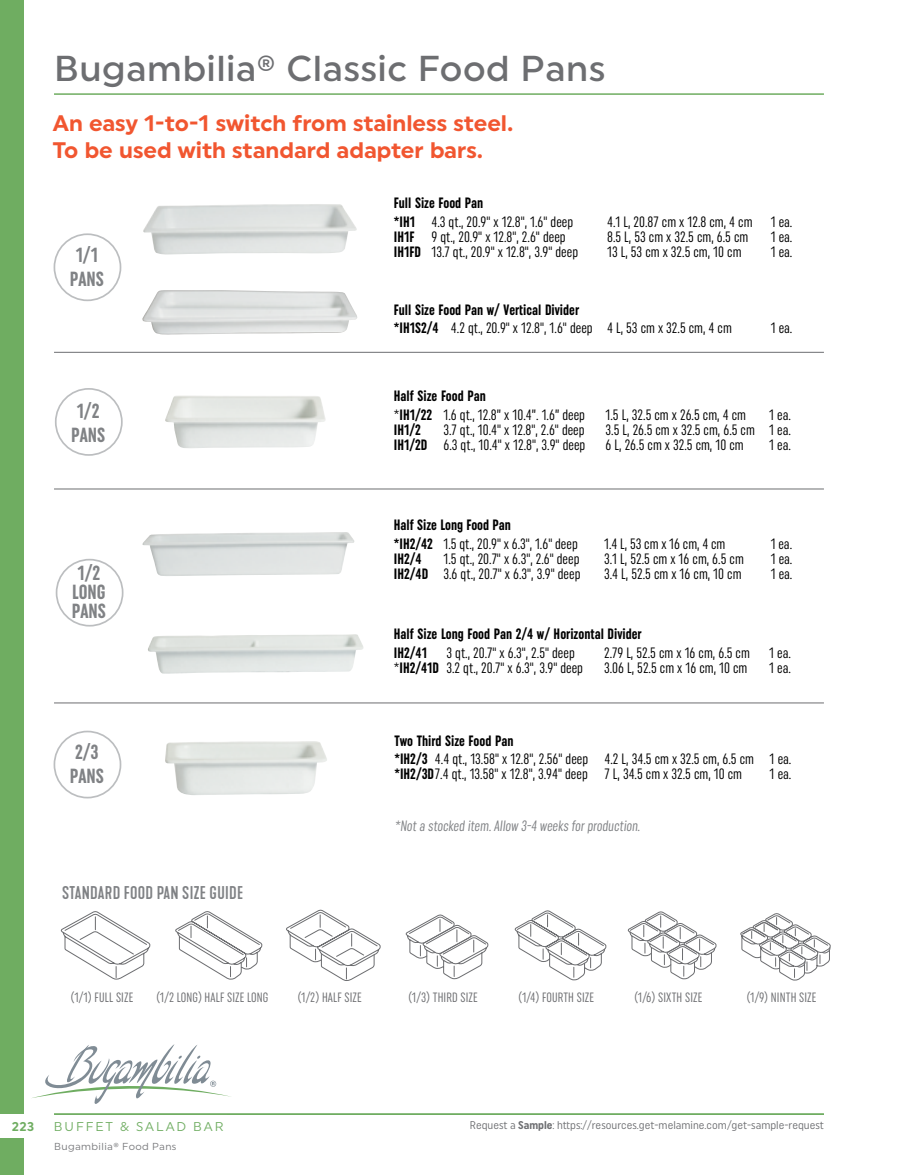
<style>
.page{position:relative;width:905px;height:1175px;background:#fff}
.page>*{position:absolute;margin:0;border:0;box-sizing:border-box;transform-origin:0 0}
.t1{font:500 36px "Uniform";letter-spacing:.01em;color:#6d6e71}
.t2{font:700 22.5px/27px "Uniform";color:#f15630}
.t3{font:700 extra-condensed 20.4px/23.9px "Uniform";color:#808285}
.t4{font:500 17.25px "Kapra Neue";letter-spacing:.02em;color:#808285}
.t5{font:extra-condensed 15px/18px "Uniform";color:#000}
.t6{font:700 extra-condensed 15px "Uniform";color:#000}
.t7{font:extra-condensed 15px "Uniform";color:#808285}
.t8{font:extra-condensed 13.5px "Uniform";letter-spacing:.01em;color:#6d6e71}
.t9{font:12.75px "Uniform";letter-spacing:.15em;color:#6fad61}
.t10{font:700 12.75px "Uniform";color:#6fad61}
.t11{font:11.25px "Uniform Condensed";color:#6d6e71}
.t12{font:10.2px "Uniform";letter-spacing:.04em;color:#77787b}
.s1{font-weight:700}
</style>
<div class="page">
<svg style="left:32px;top:1044px;width:199px;height:60px"></svg>
<div style="left:0;top:0;width:23px;height:1174px;background:#6fad61"></div>
<div style="left:0;top:1114px;width:227px;height:24px;background:#fff"></div>
<hr style="left:54px;top:93px;width:770px;height:2px;background:#6fad61">
<hr style="left:54px;top:352px;width:770px;height:1px;background:#6d6e71">
<hr style="left:54px;top:488px;width:770px;height:1px;background:#6d6e71">
<hr style="left:54px;top:702px;width:770px;height:1px;background:#6d6e71">
<img style="left:165px;top:395px;width:161px;height:53px">
<img style="left:142px;top:532px;width:212px;height:44px">
<img style="left:142px;top:290px;width:215px;height:44px">
<div style="left:54px;top:233px;width:67px;height:68px;border:2px solid #bcbec0;border-radius:50%"></div>
<div style="left:54px;top:730px;width:67px;height:68px;border:2px solid #bcbec0;border-radius:50%"></div>
<div style="left:56px;top:559px;width:67px;height:67px;border:2px solid #bcbec0;border-radius:50%"></div>
<div style="left:55px;top:388px;width:68px;height:68px;border:2px solid #bcbec0;border-radius:50%"></div>
<svg style="left:60px;top:911px;width:91px;height:69px"></svg>
<svg style="left:175px;top:911px;width:88px;height:69px"></svg>
<svg style="left:286px;top:909px;width:95px;height:72px"></svg>
<svg style="left:405px;top:914px;width:84px;height:65px"></svg>
<svg style="left:514px;top:910px;width:93px;height:70px"></svg>
<svg style="left:627px;top:911px;width:90px;height:68px"></svg>
<svg style="left:740px;top:913px;width:91px;height:68px"></svg>
<img style="left:165px;top:741px;width:162px;height:54px">
<hr style="left:54px;top:1113px;width:770px;height:1px;background:#6fad61">
<img style="left:148px;top:634px;width:215px;height:40px">
<img style="left:143px;top:204px;width:214px;height:50px">
<h1 class="t1" style="left:54px;top:47px;width:553px">Bugambilia® Classic Food Pans</h1>
<h2 class="t2" style="left:53px;top:109px;width:462px">An easy 1-to-1 switch from stainless steel.<br>To be used with standard adapter bars.</h2>
<h3 class="t3" style="left:70px;top:243px;width:36px">1/1<br>PANS</h3>
<h3 class="t3" style="left:71px;top:399px;width:36px">1/2<br>PANS</h3>
<h3 class="t3" style="left:72px;top:563px;width:36px;line-height:18.8px">1/2<br>LONG<br>PANS</h3>
<h3 class="t3" style="left:70px;top:740px;width:36px">2/3<br>PANS</h3>
<p class="t4" style="left:62px;top:882px;width:182px">STANDARD FOOD PAN SIZE GUIDE</p>
<p class="t6" style="left:394px;top:195px;width:91px">Full Size Food Pan</p>
<p class="t5" style="left:394px;top:212px;width:181px"><span class="s1">*IH1</span> 4.3 qt., 20.9" x 12.8", 1.6" deep</p>
<p class="t5" style="left:607px;top:212px;width:187px">4.1 L, 20.87 cm x 12.8 cm, 4 cm 1 ea.</p>
<p class="t5" style="left:394px;top:227px;width:173px"><span class="s1">IH1F</span> 9 qt., 20.9" x 12.8", 2.6" deep</p>
<p class="t5" style="left:607px;top:227px;width:143px">8.5 L, 53 cm x 32.5 cm, 6.5 cm</p>
<p class="t5" style="left:770px;top:227px;width:23px">1 ea.</p>
<p class="t5" style="left:394px;top:242px;width:186px"><span class="s1">IH1FD</span> 13.7 qt., 20.9" x 12.8", 3.9" deep</p>
<p class="t5" style="left:607px;top:242px;width:136px">13 L, 53 cm x 32.5 cm, 10 cm</p>
<p class="t5" style="left:770px;top:242px;width:23px">1 ea.</p>
<p class="t6" style="left:394px;top:301px;width:187px">Full Size Food Pan w/ Vertical Divider</p>
<p class="t5" style="left:394px;top:319px;width:339px"><span class="s1">*IH1S2/4</span> 4.2 qt., 20.9" x 12.8", 1.6" deep 4 L, 53 cm x 32.5 cm, 4 cm</p>
<p class="t5" style="left:770px;top:319px;width:23px">1 ea.</p>
<p class="t6" style="left:394px;top:387px;width:93px">Half Size Food Pan</p>
<p class="t5" style="left:394px;top:406px;width:193px">*<span class="s1">IH1/22</span> 1.6 qt., 12.8” x 10.4”. 1.6” deep</p>
<p class="t5" style="left:605px;top:406px;width:142px">1.5 L, 32.5 cm x 26.5 cm, 4 cm</p>
<p class="t5" style="left:769px;top:406px;width:23px">1 ea.</p>
<p class="t6" style="left:394px;top:421px;width:28px">IH1/2</p>
<p class="t5" style="left:443px;top:421px;width:143px">3.7 qt., 10.4" x 12.8", 2.6" deep</p>
<p class="t5" style="left:605px;top:421px;width:187px">3.5 L, 26.5 cm x 32.5 cm, 6.5 cm 1 ea.</p>
<p class="t5" style="left:394px;top:436px;width:193px"><span class="s1">IH1/2D</span> 6.3 qt., 10.4" x 12.8", 3.9" deep</p>
<p class="t5" style="left:605px;top:436px;width:140px">6 L, 26.5 cm x 32.5 cm, 10 cm</p>
<p class="t5" style="left:769px;top:436px;width:23px">1 ea.</p>
<p class="t6" style="left:394px;top:516px;width:118px">Half Size Long Food Pan</p>
<p class="t5" style="left:394px;top:535px;width:185px"><span class="s1">*IH2/42</span> 1.5 qt., 20.9" x 6.3", 1.6" deep</p>
<p class="t5" style="left:604px;top:535px;width:123px">1.4 L, 53 cm x 16 cm, 4 cm</p>
<p class="t5" style="left:770px;top:535px;width:23px">1 ea.</p>
<p class="t6" style="left:394px;top:550px;width:29px">IH2/4</p>
<p class="t5" style="left:443px;top:550px;width:137px">1.5 qt., 20.7" x 6.3", 2.6" deep</p>
<p class="t5" style="left:604px;top:550px;width:141px">3.1 L, 52.5 cm x 16 cm, 6.5 cm</p>
<p class="t5" style="left:770px;top:550px;width:23px">1 ea.</p>
<p class="t5" style="left:394px;top:565px;width:188px"><span class="s1">IH2/4D</span> 3.6 qt., 20.7" x 6.3", 3.9" deep</p>
<p class="t5" style="left:604px;top:565px;width:139px">3.4 L, 52.5 cm x 16 cm, 10 cm</p>
<p class="t5" style="left:770px;top:565px;width:23px">1 ea.</p>
<p class="t6" style="left:394px;top:625px;width:249px">Half Size Long Food Pan 2/4 w/ Horizontal Divider</p>
<p class="t6" style="left:394px;top:644px;width:34px">IH2/41</p>
<p class="t5" style="left:446px;top:644px;width:130px">3 qt., 20.7" x 6.3", 2.5" deep</p>
<p class="t5" style="left:604px;top:644px;width:147px">2.79 L, 52.5 cm x 16 cm, 6.5 cm</p>
<p class="t5" style="left:769px;top:644px;width:23px">1 ea.</p>
<p class="t5" style="left:394px;top:659px;width:191px">*<span class="s1">IH2/41D</span> 3.2 qt., 20.7" x 6.3", 3.9" deep</p>
<p class="t5" style="left:604px;top:659px;width:145px">3.06 L, 52.5 cm x 16 cm, 10 cm</p>
<p class="t5" style="left:769px;top:659px;width:23px">1 ea.</p>
<p class="t5" style="left:394px;top:732px;width:398px"><span class="s1">Two Third Size Food Pan<br>*IH2/3</span> 4.4 qt., 13.58" x 12.8", 2.56" deep 4.2 L, 34.5 cm x 32.5 cm, 6.5 cm 1 ea.</p>
<p class="t5" style="left:394px;top:765px;width:349px"><span class="s1">*IH2/3D</span>7.4 qt., 13.58" x 12.8", 3.94" deep 7 L, 34.5 cm x 32.5 cm, 10 cm</p>
<p class="t5" style="left:769px;top:765px;width:23px">1 ea.</p>
<p class="t7" style="left:394px;top:816px;width:249px">*Not a stocked item.Allow 3-4 weeks forproduction.</p>
<p class="t8" style="left:71px;top:989px;width:64px">(1/1) FULL SIZE</p>
<p class="t8" style="left:156px;top:989px;width:113px">(1/2 LONG) HALF SIZE LONG</p>
<p class="t8" style="left:298px;top:989px;width:66px">(1/2) HALF SIZE</p>
<p class="t8" style="left:408px;top:989px;width:71px">(1/3) THIRD SIZE</p>
<p class="t8" style="left:518px;top:989px;width:77px">(1/4) FOURTH SIZE</p>
<p class="t8" style="left:634px;top:989px;width:70px">(1/6) SIXTH SIZE</p>
<p class="t8" style="left:746px;top:989px;width:71px">(1/9) NINTH SIZE</p>
<p class="t10" style="left:12px;top:1118px;width:24px">223</p>
<p class="t11" style="left:470px;top:1118px;width:355px">Request a <span class="s1">Sample</span>: https://resources.get-melamine.com/get-sample-request</p>
<p class="t12" style="left:54px;top:1140px;width:124px">Bugambilia® Food Pans</p>
<p class="t9" style="left:54px;top:1118px;width:171px">BUFFET &amp; SALAD BAR</p>
</div>
